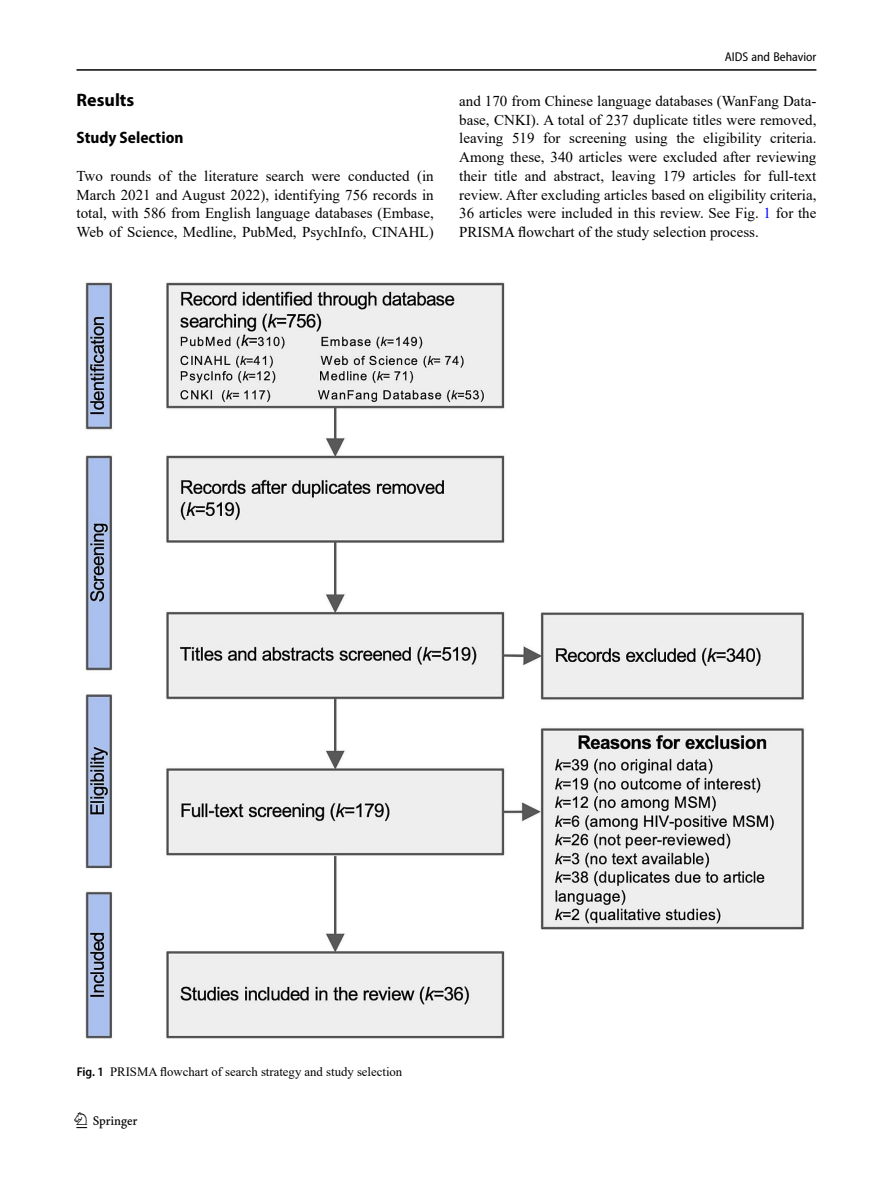
<style>
.page{position:relative;width:893px;height:1187px;background:#fff}
.page>*{position:absolute;margin:0;border:0;box-sizing:border-box;transform-origin:0 0}
.t1{font:22.5px "Springnew";color:#000}
.Head_1{font:700 18px "Myriad Pro";color:#000}
.Head_2_After_1{font:700 semi-condensed 16.5px "Myriad Pro";color:#000}
.Body_Text{font:15px/18.8px "Times New Roman";color:#000;text-align:justify}
.Figure_Caption{font:12.75px "Times New Roman";color:#000}
.t2{font:semi-condensed 12.75px "Myriad Pro";color:#000}
.s1{color:#00f}
.s2{font-family:"Myriad Pro";font-weight:600;font-stretch:semi-condensed}
</style>
<div class="page">
<hr style="left:77px;top:69px;width:739px;height:2px;background:#000">
<img style="left:85px;top:282px;width:720px;height:757px">
<p class="Head_1" style="left:77px;top:88px;width:59px">Results</p>
<p class="Head_2_After_1" style="left:77px;top:127px;width:108px">Study Selection</p>
<p class="Body_Text" style="left:77px;top:166px;width:359px">Two rounds of the literature search were conducted (in March 2021 and August 2022), identifying 756 records in total, with 586 from English language databases (Embase, Web of Science, Medline, PubMed, PsychInfo, CINAHL)</p>
<p class="t2" style="left:725px;top:49px;width:93px">AIDS and Behavior</p>
<p class="Body_Text" style="left:459px;top:91px;width:359px">and 170 from Chinese language databases (WanFang Data&shy;base, CNKI). A total of 237 duplicate titles were removed, leaving 519 for screening using the eligibility criteria.<br>Among these, 340 articles were excluded after reviewing their title and abstract, leaving 179 articles for full-text review. After excluding articles based on eligibility criteria, 36 articles were included in this review. See Fig. <span class="s1">1</span> for the PRISMA flowchart of the study selection process.</p>
<p class="Figure_Caption" style="left:77px;top:1062px;width:327px"><span class="s2">Fig. 1</span> PRISMA flowchart of search strategy and study selection</p>
<h1 class="t1" style="left:77px;top:1107px;width:63px">1 3</h1>
</div>
